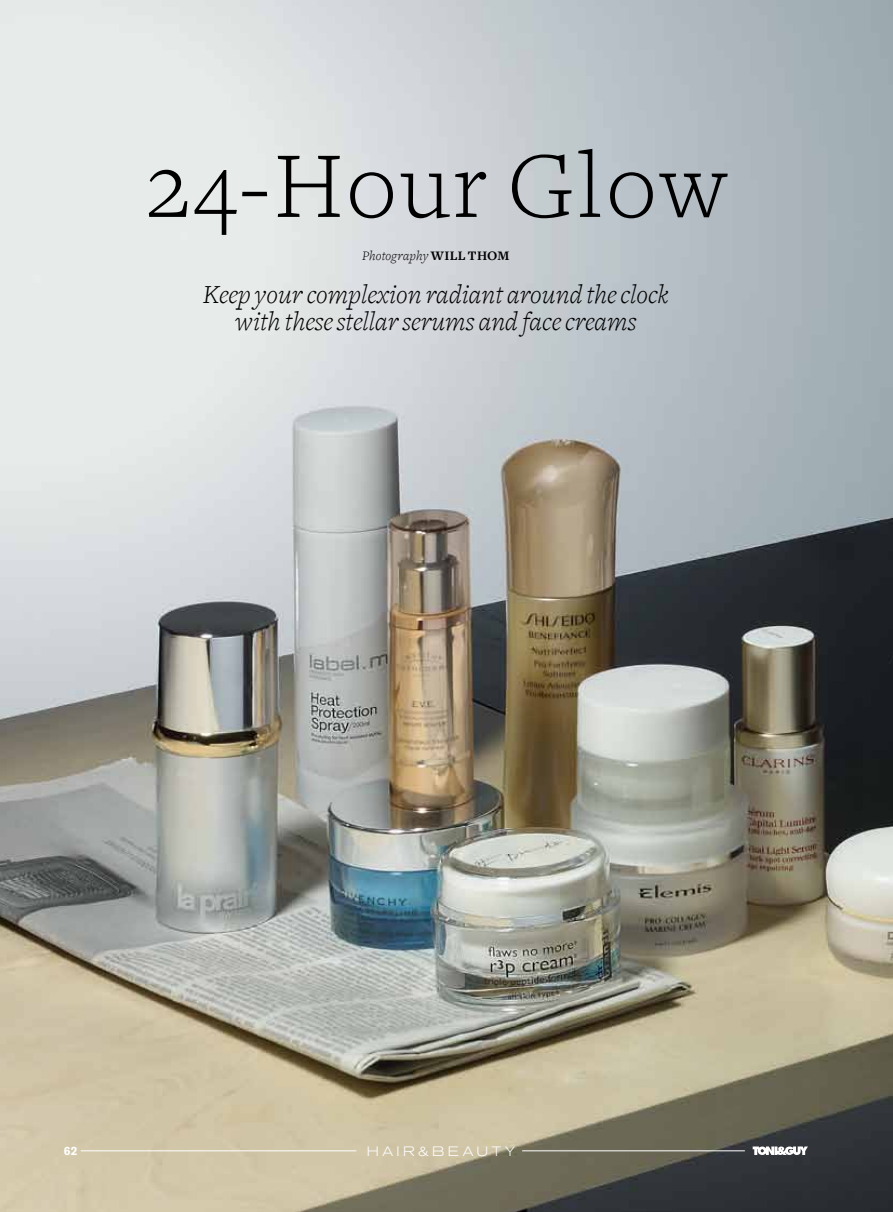
<style>
.page{position:relative;width:893px;height:1212px;background:#fff}
.page>*{position:absolute;margin:0;border:0;box-sizing:border-box;transform-origin:0 0}
.t1{font:300 97.65px "Freight Text";letter-spacing:.03em;color:#000}
.t2{font:italic 300 27px/27px "Freight Text";color:#000;text-align:center}
.t3{font:italic 300 13.5px "Freight Text";letter-spacing:.01em;color:#000}
.t4{font:300 expanded 13.5px "Akzidenz Grotesk BQ";letter-spacing:.26em;color:#fff}
.t5{font:700 12px "Akzidenz Grotesk BQ";color:#fff}
.s1{font-weight:700;font-style:normal}
</style>
<div class="page">
<img style="left:0;top:0;width:893px;height:1212px">
<hr style="left:522px;top:1150px;width:223px;height:1px;background:#fff">
<hr style="left:81px;top:1150px;width:275px;height:1px;background:#fff">
<svg style="left:753px;top:1146px;width:55px;height:9px"></svg>
<h1 class="t1" style="left:145px;top:130px;width:585px">24-Hour Glow</h1>
<p class="t3" style="left:362px;top:248px;width:149px">Photography <span class="s1">WILL THOM</span></p>
<p class="t2" style="left:203px;top:281px;width:467px">Keep your complexion radiant around the clock with these stellar serums and face creams</p>
<p class="t5" style="left:64px;top:1144px;width:15px">62</p>
<p class="t4" style="left:367px;top:1143px;width:150px">HAIR&amp;BEAUTY</p>
</div>
